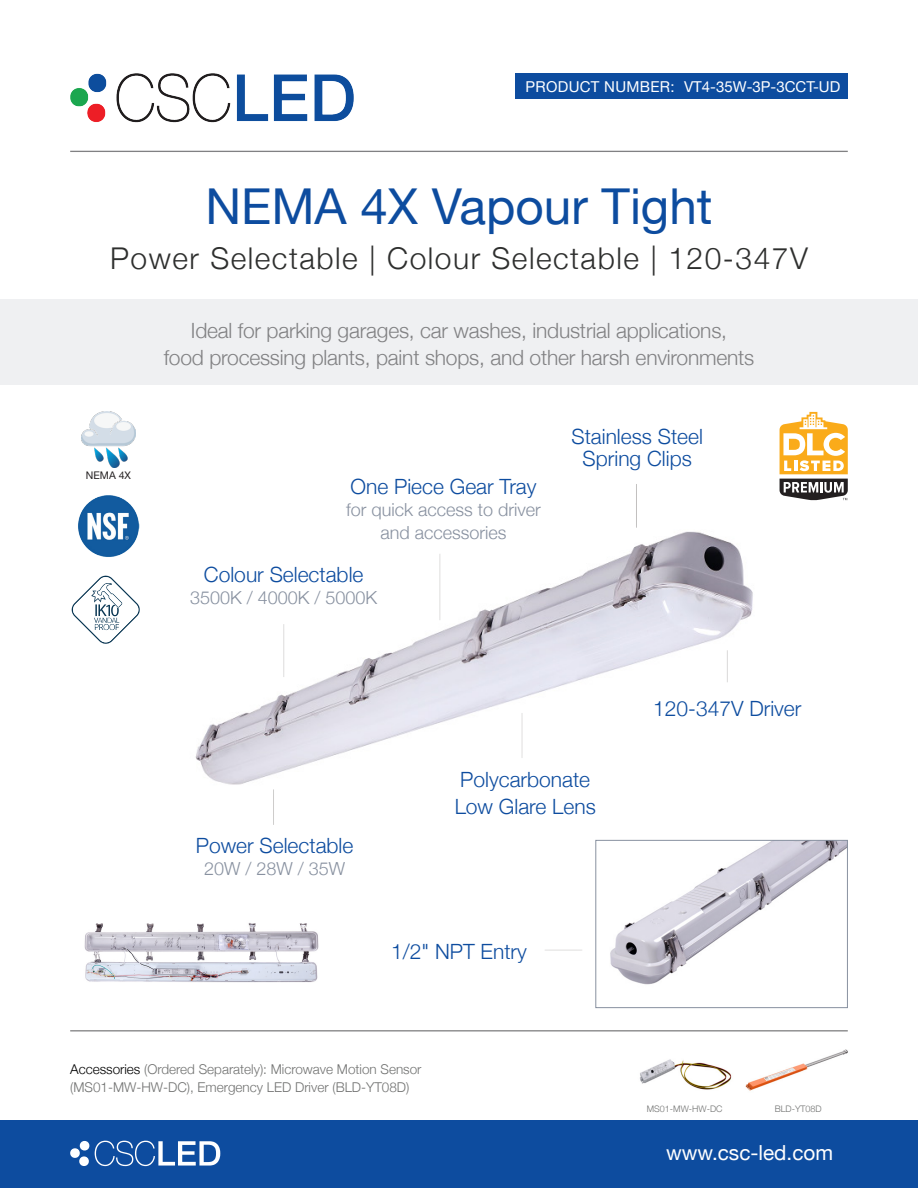
<style>
.page{position:relative;width:918px;height:1188px;background:#fff}
.page>*{position:absolute;margin:0;border:0;box-sizing:border-box;transform-origin:0 0}
.t1{font:49.5px "Helvetica Neue";color:#0d4c9f}
.t2{font:300 30px "Helvetica Neue";letter-spacing:.05em;color:#2e2f2e}
.t3{font:300 21px/22.5px "Helvetica Neue";color:#0d4c9f;text-align:center}
.t4{font:300 21px "Helvetica Neue";letter-spacing:-.01em;color:#818183}
.t5{font:20.7px "Helvetica Neue";color:#fff}
.t6{font:300 18px/22.5px "Helvetica Neue";color:#8891a0;text-align:center}
.t7{font:15px "Helvetica Neue";color:#fff}
.t8{font:15px "Helvetica Neue";letter-spacing:.02em;color:#fff}
.t9{font:300 13.5px/18px "Helvetica Neue";color:#717271}
.t10{font:10.5px "Helvetica Neue";color:#231f20}
.t11{font:300 9px "Helvetica Neue";color:#717271}
.s1{color:#000}
</style>
<div class="page">
<img style="left:745px;top:1049px;width:103px;height:42px">
<img style="left:84px;top:923px;width:235px;height:60px">
<img style="left:610px;top:842px;width:236px;height:143px">
<div style="left:595px;top:840px;width:253px;height:168px;border:1px solid #8891a0"></div>
<img style="left:71px;top:411px;width:776px;height:374px">
<img style="left:70px;top:73px;width:284px;height:50px">
<div style="left:515px;top:74px;width:333px;height:25px;background:#0d4c9f"></div>
<hr style="left:70px;top:151px;width:778px;height:1px;background:#818183">
<div style="left:0;top:1120px;width:918px;height:68px;background:#0d4c9f"></div>
<svg style="left:94px;top:1141px;width:127px;height:26px"></svg>
<div style="left:80px;top:1141px;width:9px;height:10px;background:#fff;border-radius:5px"></div>
<div style="left:79px;top:1156px;width:10px;height:10px;background:#fff;border-radius:5px"></div>
<div style="left:70px;top:1148px;width:10px;height:10px;background:#fff;border-radius:5px"></div>
<hr style="left:70px;top:1030px;width:778px;height:1px;background:#818183">
<div style="left:0;top:300px;width:918px;height:85px;background:#eff0f2"></div>
<img style="left:77px;top:495px;width:63px;height:62px">
<img style="left:81px;top:412px;width:55px;height:55px">
<hr style="left:634px;top:483px;width:3px;height:47px;background:#fff;opacity:.75">
<svg style="left:72px;top:576px;width:68px;height:68px"></svg>
<hr style="left:520px;top:712px;width:3px;height:48px;background:#fff;opacity:.75">
<hr style="left:543px;top:948px;width:40px;height:3px;background:#fff;opacity:.75">
<hr style="left:438px;top:553px;width:3px;height:69px;background:#fff;opacity:.75">
<hr style="left:725px;top:650px;width:3px;height:34px;background:#fff;opacity:.75">
<svg style="left:780px;top:412px;width:68px;height:88px"></svg>
<hr style="left:271px;top:788px;width:3px;height:39px;background:#fff;opacity:.75">
<hr style="left:284px;top:624px;width:1px;height:53px;background:#302a28">
<hr style="left:281px;top:623px;width:3px;height:54px;background:#fff;opacity:.75">
<img style="left:640px;top:1059px;width:92px;height:31px">
<p class="t8" style="left:526px;top:76px;width:151px">PRODUCT NUMBER:</p>
<p class="t7" style="left:684px;top:76px;width:158px">VT4-35W-3P-3CCT-UD</p>
<p class="t1" style="left:205px;top:171px;width:509px">NEMA 4X Vapour Tight</p>
<p class="t2" style="left:110px;top:234px;width:699px">Power Selectable | Colour Selectable | 120-347V</p>
<p class="t10" style="left:86px;top:467px;width:47px">NEMA 4X</p>
<p class="t4" style="left:191px;top:313px;width:538px">Ideal for parking garages, car washes, industrial applications,</p>
<p class="t4" style="left:164px;top:340px;width:592px">food processing plants, paint shops, and other harsh environments</p>
<p class="t3" style="left:351px;top:473px;width:188px">One Piece Gear Tray</p>
<p class="t6" style="left:346px;top:497px;width:196px">for quick access to driver and accessories</p>
<p class="t3" style="left:204px;top:562px;width:161px">Colour Selectable</p>
<p class="t6" style="left:190px;top:585px;width:189px">3500K / 4000K / 5000K</p>
<p class="t3" style="left:571px;top:423px;width:133px">Stainless Steel<br>Spring Clips</p>
<p class="t3" style="left:196px;top:833px;width:159px">Power Selectable</p>
<p class="t6" style="left:204px;top:856px;width:143px">20W / 28W / 35W</p>
<p class="t3" style="left:460px;top:767px;width:131px">Polycarbonate</p>
<p class="t3" style="left:455px;top:794px;width:143px">Low Glare Lens</p>
<p class="t3" style="left:391px;top:939px;width:137px">1/2" NPT Entry</p>
<p class="t3" style="left:653px;top:696px;width:150px">120-347V Driver</p>
<p class="t9" style="left:70px;top:1059px;width:353px"><span class="s1">Accessories</span> (Ordered Separately): Microwave Motion Sensor (MS01-MW-HW-DC), Emergency LED Driver (BLD-YT08D)</p>
<p class="t11" style="left:647px;top:1102px;width:77px">MS01-MW-HW-DC</p>
<p class="t11" style="left:775px;top:1102px;width:49px">BLD-YT08D</p>
<p class="t5" style="left:666px;top:1138px;width:169px">www.csc-led.com</p>
</div>
